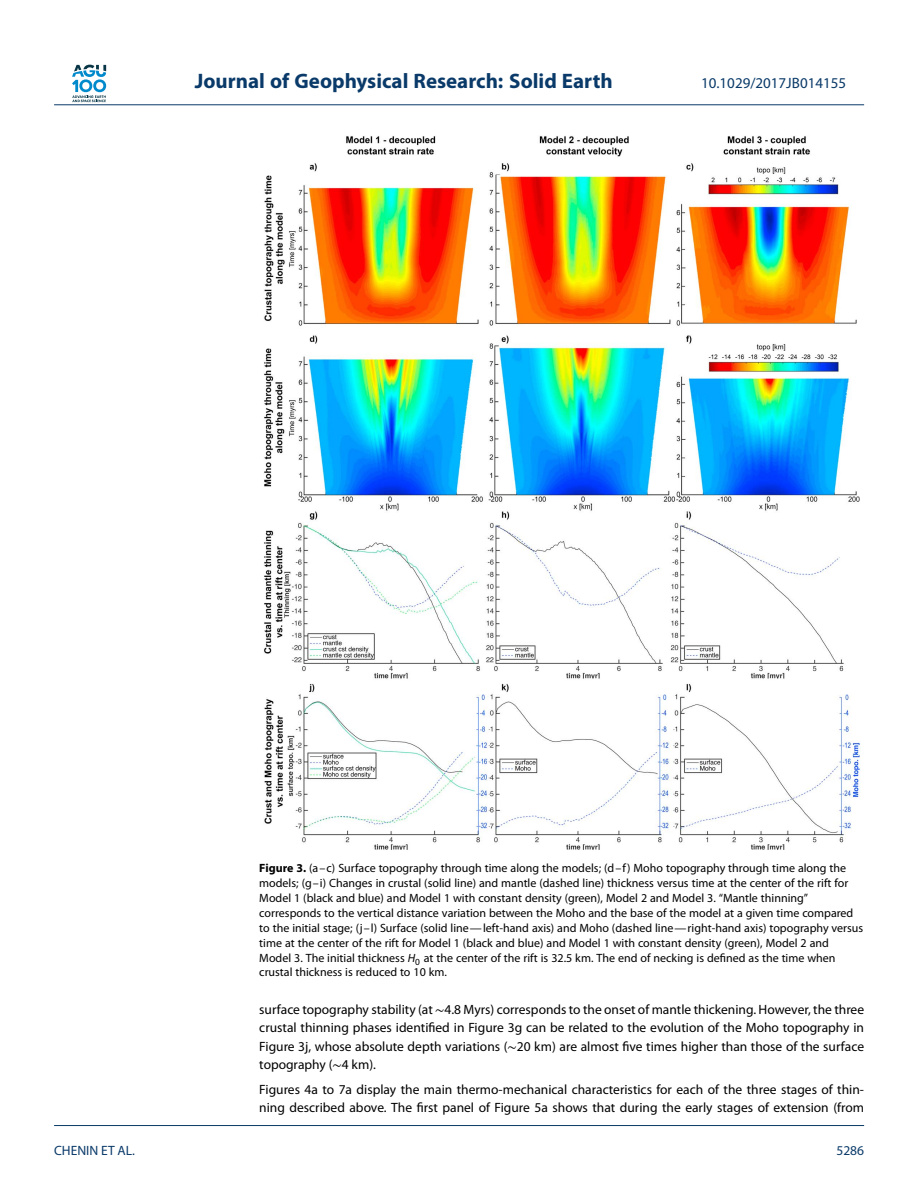
<style>
.page{position:relative;width:918px;height:1188px;background:#fff}
.page>*{position:absolute;margin:0;border:0;box-sizing:border-box;transform-origin:0 0}
.t1{font:700 21px "Myriad Pro";color:#0a3a69}
.t2{font:15px "Myriad Pro";color:#0a3a69}
.t3{font:13.5px/18.1px "Myriad Pro";color:#000;text-align:justify}
.t4{font:13.5px "Myriad Pro";color:#0a3a69}
.t5{font:12px/15px "Myriad Pro";color:#000}
.s1{font-weight:700}
.s2{font-style:italic}
.s3{font-family:"STIX Math"}
</style>
<div class="page">
<svg style="left:72px;top:65px;width:34px;height:37px"></svg>
<hr style="left:54px;top:104px;width:810px;height:1px;background:#0a3a69">
<img style="left:264px;top:136px;width:596px;height:714px">
<hr style="left:54px;top:1125px;width:810px;height:1px;background:#0a3a69">
<h1 class="t1" style="left:195px;top:73px;width:419px">Journal of Geophysical Research: Solid Earth</h1>
<p class="t2" style="left:701px;top:78px;width:147px">10.1029/2017JB014155</p>
<p class="t5" style="left:259px;top:861px;width:606px"><span class="s1">Figure 3.</span> (a–c) Surface topography through time along the models; (d–f) Moho topography through time along the models; (g–i) Changes in crustal (solid line) and mantle (dashed line) thickness versus time at the center of the rift for Model 1 (black and blue) and Model 1 with constant density (green), Model 2 and Model 3. “Mantle thinning” corresponds to the vertical distance variation between the Moho and the base of the model at a given time compared to the initial stage; (j–l) Surface (solid line—left-hand axis) and Moho (dashed line—right-hand axis) topography versus time at the center of the rift for Model 1 (black and blue) and Model 1 with constant density (green), Model 2 and Model 3. The initial thickness <span class="s2">H</span><sub>0</sub> at the center of the rift is 32.5 km. The end of necking is defined as the time when crustal thickness is reduced to 10 km.</p>
<p class="t3" style="left:259px;top:1002px;width:606px">surface topography stability (at <span class="s3">∼</span>4.8 Myrs) corresponds to the onset of mantle thickening. However, the three crustal thinning phases identified in Figure 3g can be related to the evolution of the Moho topography in Figure 3j, whose absolute depth variations (<span class="s3">∼</span>20 km) are almost five times higher than those of the surface topography (<span class="s3">∼</span>4 km).</p>
<p class="t3" style="left:259px;top:1082px;width:606px">Figures 4a to 7a display the main thermo-mechanical characteristics for each of the three stages of thin&shy;ning described above. The first panel of Figure 5a shows that during the early stages of extension (from</p>
<p class="t4" style="left:54px;top:1145px;width:82px">CHENIN ET AL.</p>
<p class="t4" style="left:836px;top:1145px;width:29px">5286</p>
</div>
